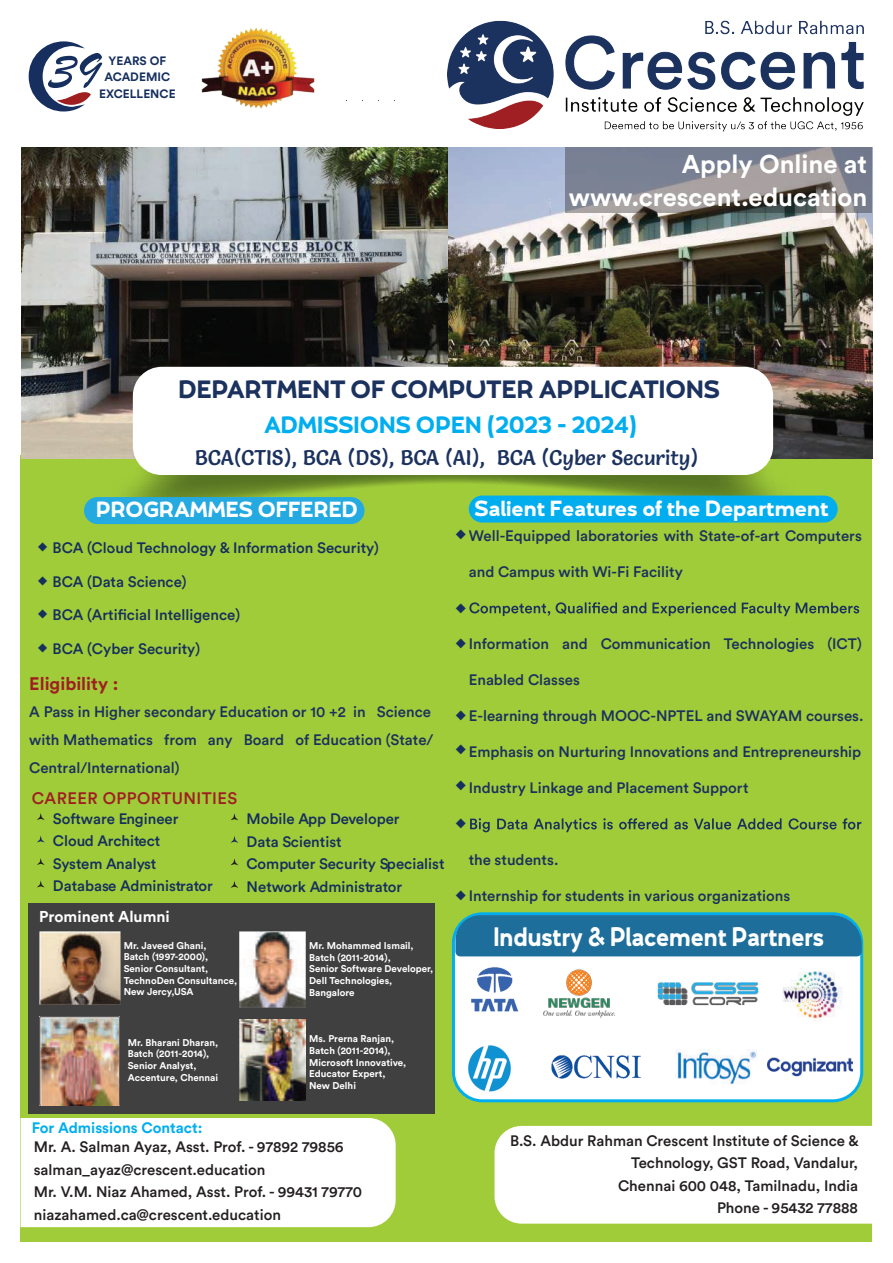
<style>
.page{position:relative;width:893px;height:1263px;background:#fff}
.page>*{position:absolute;margin:0;border:0;box-sizing:border-box;transform-origin:0 0}
.t1{font:52.05px "Brush Script";color:#162f5e}
.t2{font:700 25.5px/33px "Circular Std";color:#fff;text-align:right}
.t3{font:700 25.5px "Umba Sans";color:#fff;scale:.88 1}
.t4{font:700 24px "Umba Sans";color:#1b315e}
.t5{font:700 22.5px "Umba Sans";color:#00aeef}
.t6{font:700 21px "Umba Sans";color:#fff}
.t7{font:21px "Salsa";color:#1b315e}
.t8{font:700 18px "Circular Std";color:#9f1f21}
.t9{font:500 16.5px "Circular Std";letter-spacing:.025em;color:#9f1f21}
.t10{font:700 15.6px "Circular Std";color:#fff}
.t11{font:500 15px/27.8px "Circular Std";color:#1b315e}
.t12{font:500 15px/22.5px "Circular Std";color:#231f20}
.t13{font:500 15px/22.5px "Circular Std";color:#152f5e}
.t14{font:500 15px "Circular Std";color:#162f5e}
.t15{font:700 15px "Circular Std";color:#00aeef}
.t16{font:700 12px/16.5px "Circular Std";color:#162f5e;text-align:center}
.t17{font:700 9.75px/11.7px "Circular Std";color:#fff}
</style>
<div class="page">
<div style="left:21px;top:455px;width:851px;height:787px;background:#a1cc3a"></div>
<svg style="left:29px;top:41px;width:62px;height:70px"></svg>
<img style="left:21px;top:147px;width:852px;height:312px">
<svg style="left:108px;top:468px;width:343px;height:57px"></svg>
<svg style="left:451px;top:468px;width:348px;height:53px"></svg>
<div style="left:133px;top:367px;width:640px;height:108px;background:#fff;border-radius:29px"></div>
<div style="left:453px;top:914px;width:409px;height:187px;background:#fff;border-radius:29px"></div>
<div style="left:452px;top:912px;width:411px;height:190px;border:3px solid #00aeef;border-radius:29px"></div>
<div style="left:21px;top:1118px;width:375px;height:109px;background:#fff"></div>
<div style="left:495px;top:1126px;width:377px;height:98px;background:#fff"></div>
<img style="left:782px;top:971px;width:61px;height:50px">
<img style="left:551px;top:1056px;width:89px;height:23px">
<img style="left:468px;top:1045px;width:43px;height:46px">
<img style="left:676px;top:1049px;width:81px;height:36px">
<img style="left:471px;top:967px;width:48px;height:45px">
<svg style="left:565px;top:147px;width:307px;height:65px;background:#82838c"></svg>
<div style="left:84px;top:497px;width:280px;height:27px;background:#24aae1;border-radius:14px"></div>
<div style="left:469px;top:496px;width:369px;height:27px;background:#00aeef;border-radius:14px"></div>
<div style="left:455px;top:915px;width:407px;height:41px;background:#1d6e9a"></div>
<div style="left:29px;top:903px;width:406px;height:210px;background:#404041"></div>
<img style="left:40px;top:1016px;width:80px;height:89px">
<svg style="left:37px;top:813px;width:8px;height:7px"></svg>
<svg style="left:37px;top:836px;width:7px;height:6px"></svg>
<svg style="left:37px;top:858px;width:8px;height:7px"></svg>
<svg style="left:37px;top:881px;width:7px;height:6px"></svg>
<svg style="left:231px;top:813px;width:7px;height:7px"></svg>
<svg style="left:230px;top:836px;width:8px;height:7px"></svg>
<svg style="left:231px;top:858px;width:7px;height:7px"></svg>
<svg style="left:230px;top:881px;width:8px;height:7px"></svg>
<img style="left:39px;top:931px;width:81px;height:74px">
<img style="left:239px;top:931px;width:66px;height:76px">
<img style="left:41px;top:1017px;width:78px;height:88px">
<img style="left:239px;top:1020px;width:66px;height:81px">
<img style="left:201px;top:27px;width:114px;height:82px">
<img style="left:447px;top:20px;width:417px;height:111px">
<img style="left:544px;top:969px;width:71px;height:49px">
<img style="left:657px;top:982px;width:102px;height:24px">
<img style="left:768px;top:1057px;width:85px;height:35px">
<svg style="left:469px;top:602px;width:390px;height:14px"></svg>
<svg style="left:470px;top:818px;width:391px;height:14px"></svg>
<h1 class="t1" style="left:49px;top:40px;width:52px">39</h1>
<p class="t16" style="left:99px;top:52px;width:78px">YEARS OF<br>ACADEMIC<br>EXCELLENCE</p>
<h2 class="t2" style="left:569px;top:147px;width:300px">Apply Online at www.crescent.education</h2>
<h3 class="t4" style="left:178px;top:368px;width:543px">DEPARTMENT OF COMPUTER APPLICATIONS</h3>
<h3 class="t5" style="left:264px;top:404px;width:374px">ADMISSIONS OPEN (2023 - 2024)</h3>
<h3 class="t7" style="left:195px;top:444px;width:505px">BCA(CTIS), BCA (DS), BCA (AI), BCA (Cyber Security)</h3>
<h3 class="t6" style="left:96px;top:491px;width:263px">PROGRAMMES OFFERED</h3>
<h3 class="t6" style="left:475px;top:489px;width:355px">Salient Features of the Department</h3>
<p class="t14" style="left:53px;top:538px;width:328px">BCA (Cloud Technology &amp; Information Security)</p>
<p class="t14" style="left:53px;top:572px;width:136px">BCA (Data Science)</p>
<p class="t14" style="left:53px;top:606px;width:189px">BCA (Artificial Intelligence)</p>
<p class="t14" style="left:53px;top:639px;width:149px">BCA (Cyber Security)</p>
<p class="t8" style="left:29px;top:672px;width:91px">Eligibility :</p>
<p class="t11" style="left:29px;top:698px;width:406px">A Pass in Higher secondary Education or 10 +2 in Science with Mathematics from any Board of Education (State/<br>Central/International)</p>
<p class="t9" style="left:32px;top:788px;width:207px">CAREER OPPORTUNITIES</p>
<p class="t13" style="left:53px;top:807px;width:162px">Software Engineer<br>Cloud Architect<br>System Analyst<br>Database Administrator</p>
<p class="t13" style="left:247px;top:807px;width:199px">Mobile App Developer<br>Data Scientist<br>Computer Security Specialist<br>Network Administrator</p>
<p class="t10" style="left:39px;top:906px;width:132px">Prominent Alumni</p>
<p class="t17" style="left:124px;top:939px;width:115px">Mr. Javeed Ghani,<br>Batch (1997-2000),<br>Senior Consultant,<br>TechnoDen Consultance,<br>New Jercy,USA</p>
<p class="t17" style="left:309px;top:939px;width:126px">Mr. Mohammed Ismail,<br>Batch (2011-2014),<br>Senior Software Developer,<br>Dell Technologies,<br>Bangalore</p>
<p class="t17" style="left:128px;top:1036px;width:92px">Mr. Bharani Dharan,<br>Batch (2011-2014),<br>Senior Analyst,<br>Accenture, Chennai</p>
<p class="t17" style="left:309px;top:1033px;width:98px">Ms. Prerna Ranjan,<br>Batch (2011-2014),<br>Microsoft Innovative,<br>Educator Expert,<br>New Delhi</p>
<p class="t15" style="left:32px;top:1118px;width:172px">For Admissions Contact:</p>
<p class="t12" style="left:34px;top:1135px;width:330px">Mr. A. Salman Ayaz, Asst. Prof. - 97892 79856 salman_ayaz@crescent.education<br>Mr. V.M. Niaz Ahamed, Asst. Prof. - 99431 79770 niazahamed.ca@crescent.education</p>
<p class="t11" style="left:469px;top:522px;width:395px">Well-Equipped laboratories with State-of-art Computers</p>
<p class="t11" style="left:469px;top:558px;width:216px">and Campus with Wi-Fi Facility</p>
<p class="t11" style="left:469px;top:630px;width:394px">Information and Communication Technologies (ICT)</p>
<p class="t11" style="left:469px;top:666px;width:113px">Enabled Classes</p>
<p class="t11" style="left:469px;top:702px;width:396px">E-learning through MOOC-NPTEL and SWAYAM courses.</p>
<p class="t11" style="left:469px;top:738px;width:394px">Emphasis on Nurturing Innovations and Entrepreneurship</p>
<p class="t11" style="left:469px;top:774px;width:281px">Industry Linkage and Placement Support</p>
<p class="t11" style="left:469px;top:846px;width:91px">the students.</p>
<p class="t11" style="left:469px;top:882px;width:323px">Internship for students in various organizations</p>
<h2 class="t3" style="left:493px;top:914px;width:377px">Industry &amp; Placement Partners</h2>
<p class="t12" style="left:510px;top:1129px;width:350px;text-align:right">B.S. Abdur Rahman Crescent Institute of Science &amp; Technology, GST Road, Vandalur,<br>Chennai 600 048, Tamilnadu, India<br>Phone - 95432 77888</p>
</div>
